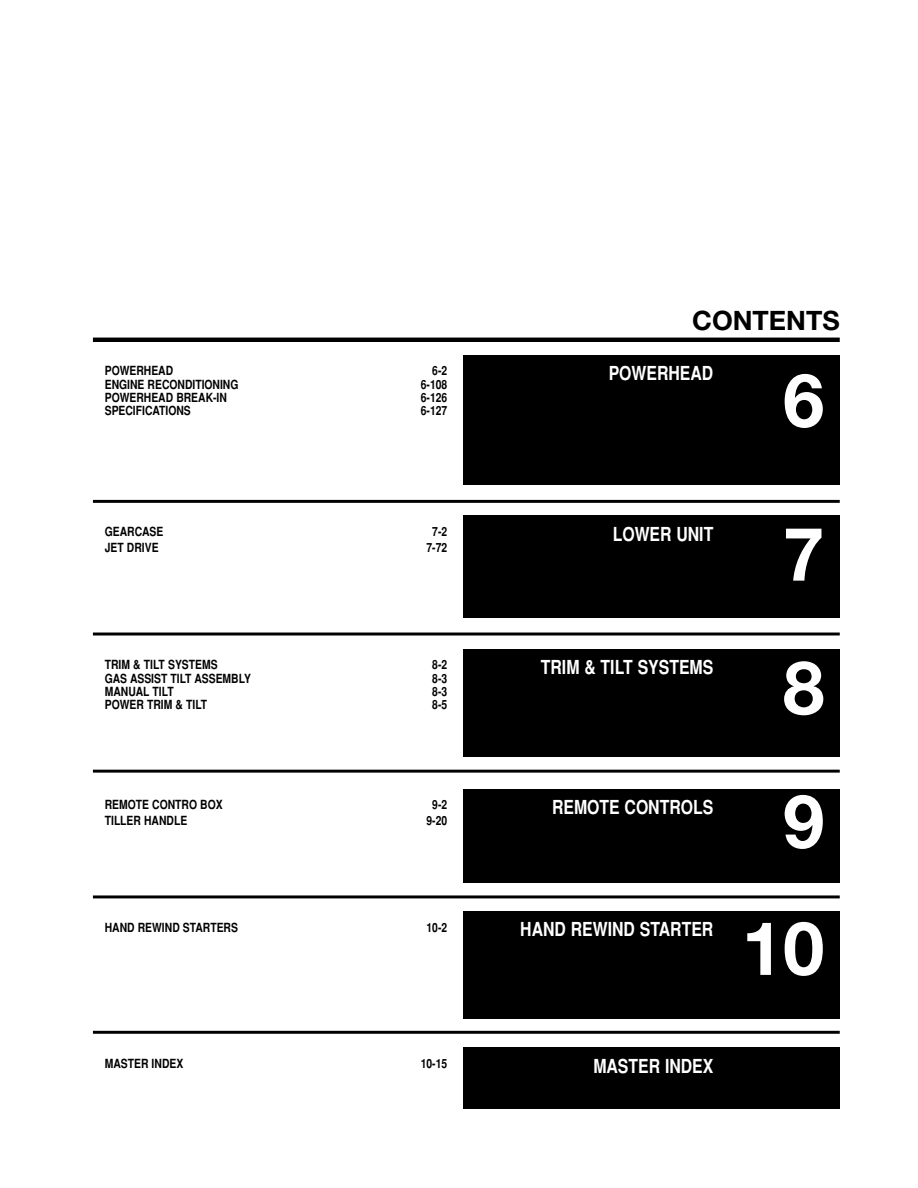
<style>
.page{position:relative;width:918px;height:1188px;background:#fff}
.page>*{position:absolute;margin:0;border:0;box-sizing:border-box;transform-origin:0 0}
.t1{font:700 74.25px "Helvetica Neue";color:#fff}
.t2{font:700 26.7px "Helvetica Neue";color:#000}
.t3{font:700 19.35px "Helvetica";color:#fff;scale:.82 1}
.t4{font:700 12.6px "Helvetica";color:#000;scale:.82 1}
</style>
<div class="page">
<div style="left:463px;top:789px;width:377px;height:94px;background:#000"></div>
<div style="left:463px;top:1047px;width:377px;height:62px;background:#000"></div>
<hr style="left:93px;top:338px;width:747px;height:4px;background:#000">
<div style="left:463px;top:355px;width:377px;height:129px;background:#000"></div>
<div style="left:463px;top:515px;width:377px;height:103px;background:#000"></div>
<div style="left:463px;top:649px;width:377px;height:107px;background:#000"></div>
<hr style="left:93px;top:500px;width:747px;height:3px;background:#000">
<hr style="left:93px;top:633px;width:747px;height:2px;background:#000">
<hr style="left:93px;top:770px;width:747px;height:3px;background:#000">
<hr style="left:93px;top:1031px;width:747px;height:3px;background:#000">
<div style="left:463px;top:911px;width:377px;height:107px;background:#000"></div>
<hr style="left:93px;top:895px;width:747px;height:3px;background:#000">
<p class="t4" style="left:105px;top:366px;width:85px">POWERHEAD</p>
<p class="t4" style="left:432px;top:366px;width:20px">6-2</p>
<p class="t4" style="left:105px;top:380px;width:165px">ENGINE RECONDITIONING</p>
<p class="t4" style="left:421px;top:380px;width:34px">6-108</p>
<p class="t4" style="left:105px;top:393px;width:150px">POWERHEAD BREAK-IN</p>
<p class="t4" style="left:421px;top:393px;width:34px">6-126</p>
<p class="t4" style="left:105px;top:406px;width:106px">SPECIFICATIONS</p>
<p class="t4" style="left:421px;top:406px;width:34px">6-127</p>
<p class="t4" style="left:105px;top:527px;width:73px">GEARCASE</p>
<p class="t4" style="left:432px;top:527px;width:20px">7-2</p>
<p class="t4" style="left:105px;top:543px;width:67px">JET DRIVE</p>
<p class="t4" style="left:427px;top:543px;width:27px">7-72</p>
<p class="t4" style="left:105px;top:660px;width:139px">TRIM &amp; TILT SYSTEMS</p>
<p class="t4" style="left:432px;top:660px;width:20px">8-2</p>
<p class="t4" style="left:105px;top:674px;width:180px">GAS ASSIST TILT ASSEMBLY</p>
<p class="t4" style="left:432px;top:674px;width:20px">8-3</p>
<p class="t4" style="left:105px;top:687px;width:86px">MANUAL TILT</p>
<p class="t4" style="left:432px;top:687px;width:20px">8-3</p>
<p class="t4" style="left:105px;top:700px;width:126px">POWER TRIM &amp; TILT</p>
<p class="t4" style="left:432px;top:700px;width:20px">8-5</p>
<p class="t4" style="left:105px;top:800px;width:145px">REMOTE CONTRO BOX</p>
<p class="t4" style="left:432px;top:800px;width:20px">9-2</p>
<p class="t4" style="left:105px;top:816px;width:102px">TILLER HANDLE</p>
<p class="t4" style="left:427px;top:816px;width:27px">9-20</p>
<h2 class="t2" style="left:692px;top:311px;width:149px">CONTENTS</h2>
<h3 class="t3" style="left:609px;top:366px;width:129px">POWERHEAD</h3>
<h1 class="t1" style="left:783px;top:374px;width:43px">6</h1>
<h3 class="t3" style="left:613px;top:527px;width:124px">LOWER UNIT</h3>
<h1 class="t1" style="left:783px;top:528px;width:43px">7</h1>
<h3 class="t3" style="left:541px;top:660px;width:212px">TRIM &amp; TILT SYSTEMS</h3>
<h1 class="t1" style="left:783px;top:661px;width:43px">8</h1>
<h3 class="t3" style="left:552px;top:800px;width:198px">REMOTE CONTROLS</h3>
<h1 class="t1" style="left:783px;top:795px;width:43px">9</h1>
<p class="t4" style="left:105px;top:923px;width:164px">HAND REWIND STARTERS</p>
<p class="t4" style="left:427px;top:923px;width:27px">10-2</p>
<h3 class="t3" style="left:520px;top:923px;width:237px">HAND REWIND STARTER</h3>
<h1 class="t1" style="left:742px;top:922px;width:84px">10</h1>
<p class="t4" style="left:105px;top:1059px;width:97px">MASTER INDEX</p>
<p class="t4" style="left:421px;top:1059px;width:34px">10-15</p>
<h3 class="t3" style="left:593px;top:1059px;width:148px">MASTER INDEX</h3>
</div>
